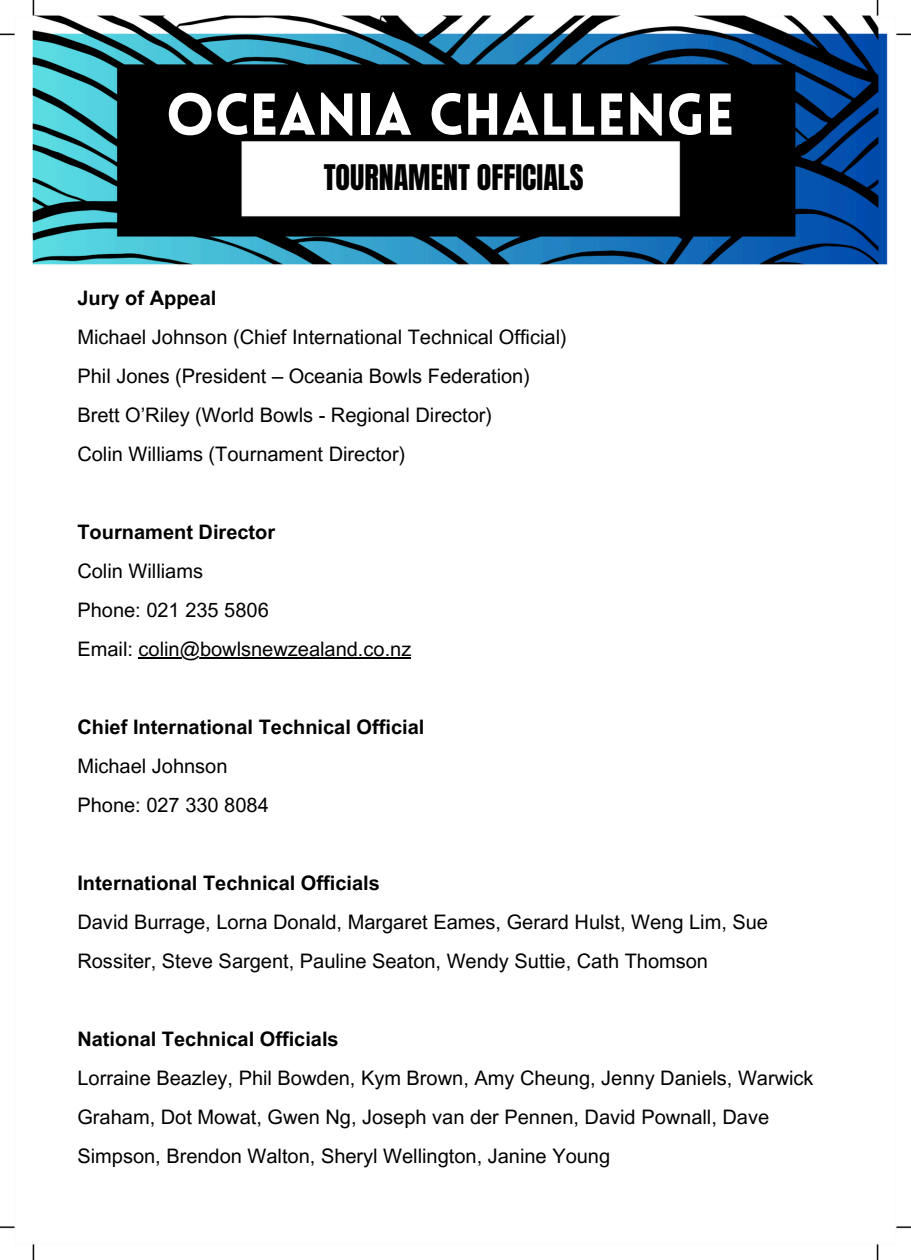
<style>
.page{position:relative;width:911px;height:1260px;background:#fff}
.page>*{position:absolute;margin:0;border:0;box-sizing:border-box;transform-origin:0 0}
.t1{font:900 57.8px "Lovelo";color:#fff}
.t2{font:30px "Anton";color:#000}
.t3{font:20px/39px "Arial MT Pro";color:#000}
.t4{font:700 20px "Arial MT Pro";color:#000}
</style>
<div class="page">
<img style="left:0;top:0;width:910px;height:1260px">
<div style="left:75px;top:286px;width:271px;height:114px;background:#fff"></div>
<hr style="left:138px;top:657px;width:273px;height:2px;background:#000">
<p class="t1" style="left:165px;top:91px;width:570px">OCEANIA CHALLENGE</p>
<p class="t2" style="left:323px;top:156px;width:261px">TOURNAMENT OFFICIALS</p>
<h1 class="t4" style="left:77px;top:290px;width:140px">Jury of Appeal</h1>
<h2 class="t3" style="left:77px;top:320px;width:490px">Michael Johnson (Chief International Technical Official)</h2>
<p class="t3" style="left:77px;top:359px;width:454px">Phil Jones (President – Oceania Bowls Federation)</p>
<p class="t3" style="left:77px;top:398px;width:416px">Brett O’Riley (World Bowls - Regional Director)</p>
<p class="t3" style="left:77px;top:437px;width:329px">Colin Williams (Tournament Director)</p>
<p class="t4" style="left:77px;top:524px;width:199px">Tournament Director</p>
<p class="t3" style="left:77px;top:554px;width:127px">Colin Williams</p>
<p class="t3" style="left:77px;top:593px;width:193px">Phone: 021 235 5806</p>
<p class="t3" style="left:77px;top:632px;width:335px">Email: colin@bowlsnewzealand.co.nz</p>
<p class="t4" style="left:77px;top:719px;width:348px">Chief International Technical Official</p>
<p class="t3" style="left:77px;top:749px;width:152px">Michael Johnson</p>
<p class="t3" style="left:77px;top:788px;width:193px">Phone: 027 330 8084</p>
<p class="t4" style="left:77px;top:875px;width:304px">International Technical Officials</p>
<p class="t3" style="left:77px;top:905px;width:691px">David Burrage, Lorna Donald, Margaret Eames, Gerard Hulst, Weng Lim, Sue<br>Rossiter, Steve Sargent, Pauline Seaton, Wendy Suttie, Cath Thomson</p>
<p class="t4" style="left:77px;top:1031px;width:263px">National Technical Officials</p>
<p class="t3" style="left:77px;top:1061px;width:737px">Lorraine Beazley, Phil Bowden, Kym Brown, Amy Cheung, Jenny Daniels, Warwick<br>Graham, Dot Mowat, Gwen Ng, Joseph van der Pennen, David Pownall, Dave<br>Simpson, Brendon Walton, Sheryl Wellington, Janine Young</p>
</div>
